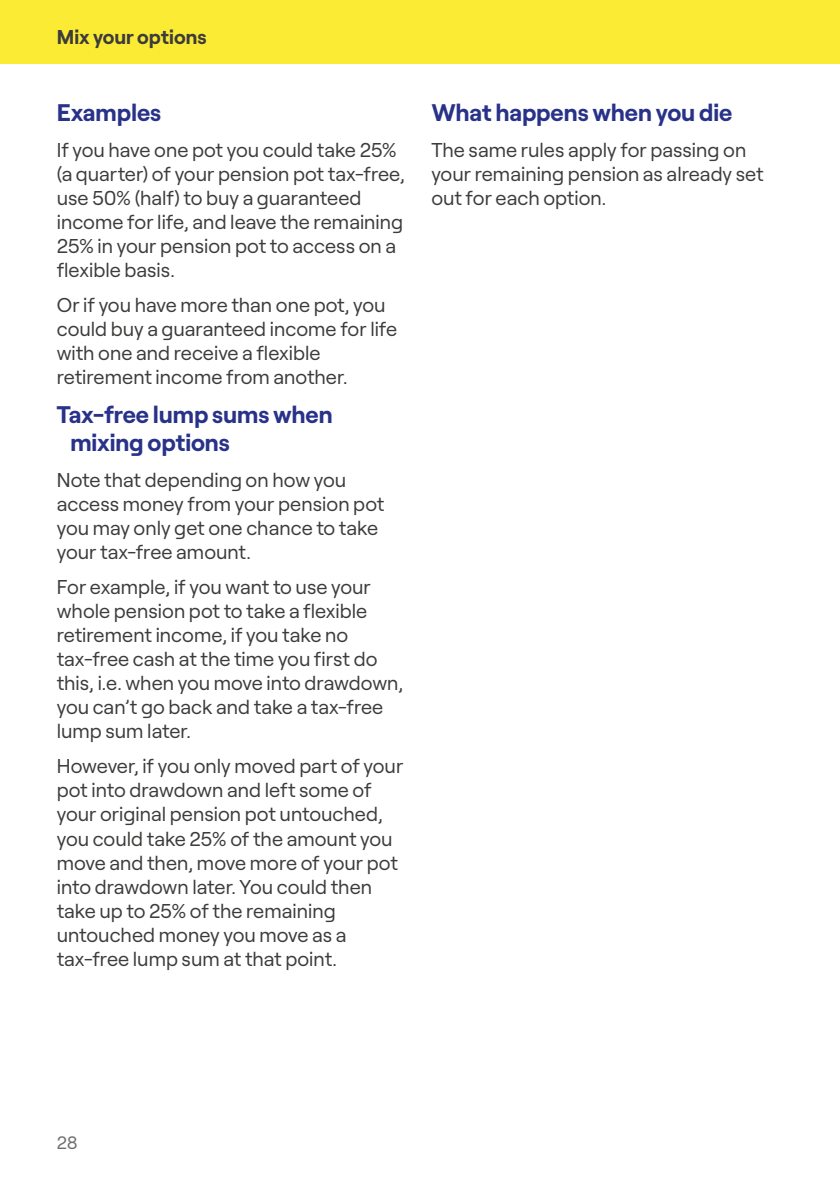
<style>
.page{position:relative;width:840px;height:1191px;background:#fff}
.page>*{position:absolute;margin:0;border:0;box-sizing:border-box;transform-origin:0 0}
.Subheader2_12_14{font:700 24px/28px "Roobert";letter-spacing:-.005em;color:#283288}
.Body_10_12{font:20px/24px "Roobert";color:#3c3c3b}
.Subheader2_10_12_on{font:700 20px "Roobert";color:#3c3c3b}
.t1{font:18px "Roobert";color:#706f6f}
</style>
<div class="page">
<div style="left:0;top:0;width:839px;height:64px;background:#fceb35"></div>
<p class="Subheader2_10_12_on" style="left:57px;top:22px;width:151px">Mix your options</p>
<p class="Subheader2_12_14" style="left:57px;top:97px;width:106px">Examples</p>
<p class="Body_10_12" style="left:57px;top:136px;width:349px">If you have one pot you could take 25% (a quarter) of your pension pot tax-free, use 50% (half) to buy a guaranteed income for life, and leave the remaining 25% in your pension pot to access on a flexible basis.</p>
<p class="Body_10_12" style="left:57px;top:291px;width:342px">Or if you have more than one pot, you could buy a guaranteed income for life with one and receive a flexible retirement income from another.</p>
<p class="Subheader2_12_14" style="left:70px;top:399px;width:264px;text-indent:-14px">Tax-free lump sums when mixing options</p>
<p class="Body_10_12" style="left:57px;top:466px;width:329px">Note that depending on how you access money from your pension pot you may only get one chance to take your tax-free amount.</p>
<p class="Body_10_12" style="left:57px;top:573px;width:348px">For example, if you want to use your whole pension pot to take a flexible retirement income, if you take no tax-free cash at the time you first do this, i.e. when you move into drawdown, you can’t go back and take a tax-free lump sum later.</p>
<p class="Body_10_12" style="left:57px;top:753px;width:348px">However, if you only moved part of your pot into drawdown and left some of your original pension pot untouched, you could take 25% of the amount you move and then, move more of your pot into drawdown later. You could then take up to 25% of the remaining untouched money you move as a tax-free lump sum at that point.</p>
<p class="Subheader2_12_14" style="left:431px;top:97px;width:302px">What happens when you die</p>
<p class="Body_10_12" style="left:431px;top:136px;width:333px">The same rules apply for passing on your remaining pension as already set out for each option.</p>
<p class="t1" style="left:57px;top:1128px;width:22px">28</p>
</div>
